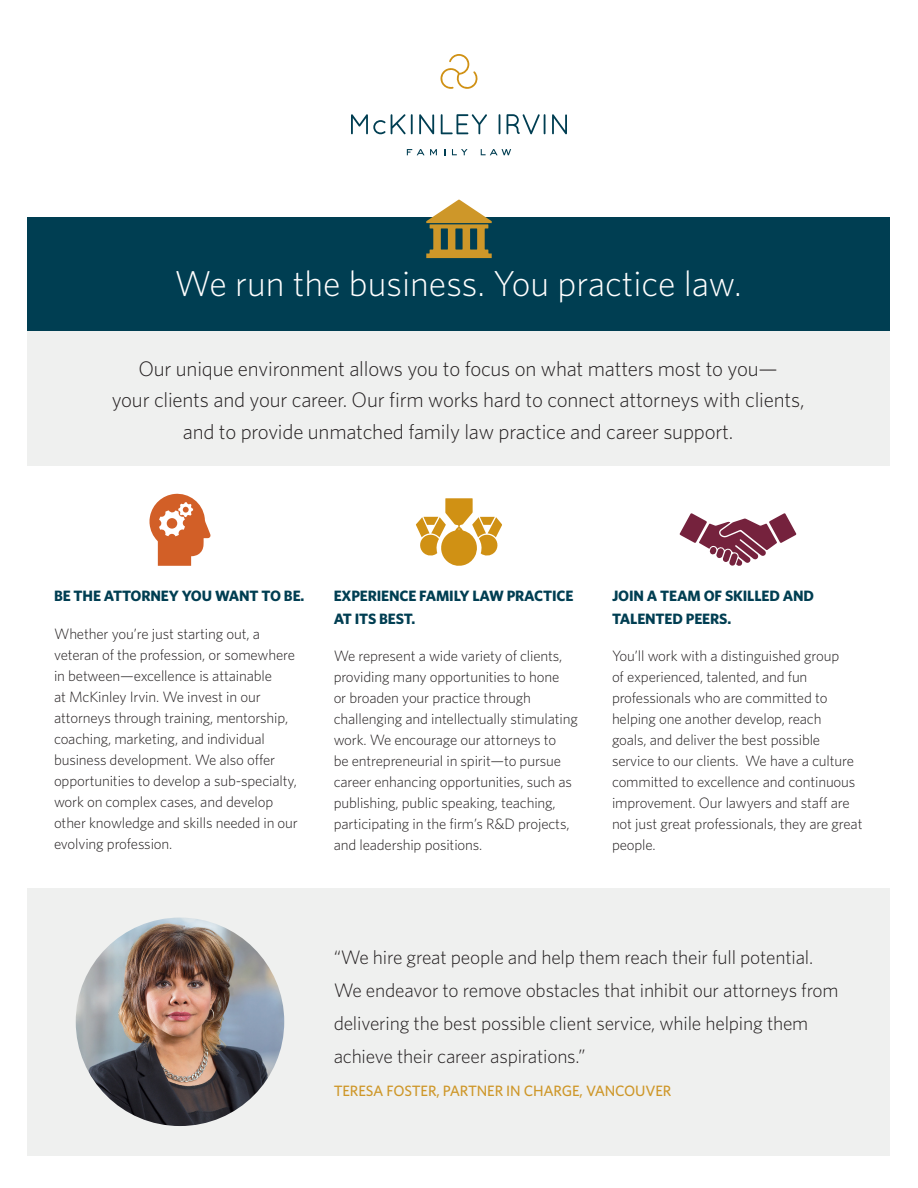
<style>
.page{position:relative;width:918px;height:1188px;background:#fff}
.page>*{position:absolute;margin:0;border:0;box-sizing:border-box;transform-origin:0 0}
.t1{font:300 36px "Whitney";color:#fff}
.t2{font:300 21px/31.5px "Whitney";letter-spacing:-.01em;color:#231f20;text-align:center}
.t3{font:300 19.5px/33px "Whitney";letter-spacing:-.01em;color:#231f20}
.t4{font:300 15px/21px "Whitney";letter-spacing:-.01em;color:#231f20}
.t5{font:700 15px/22.5px "Whitney";letter-spacing:-.01em;color:#003e52}
.t6{font:500 15px "Whitney";letter-spacing:-.01em;color:#ce9729}
</style>
<div class="page">
<svg style="left:351px;top:114px;width:55px;height:20px"></svg>
<hr style="left:411px;top:114px;width:2px;height:20px;background:#003e52">
<svg style="left:419px;top:114px;width:15px;height:20px"></svg>
<svg style="left:441px;top:114px;width:46px;height:20px"></svg>
<svg style="left:499px;top:114px;width:1px;height:20px"></svg>
<svg style="left:507px;top:114px;width:33px;height:20px"></svg>
<hr style="left:544px;top:114px;width:2px;height:20px;background:#003e52">
<svg style="left:552px;top:114px;width:15px;height:20px"></svg>
<svg style="left:407px;top:149px;width:30px;height:6px"></svg>
<svg style="left:452px;top:149px;width:16px;height:6px"></svg>
<svg style="left:481px;top:149px;width:30px;height:6px"></svg>
<svg style="left:440px;top:54px;width:38px;height:35px"></svg>
<svg style="left:150px;top:493px;width:61px;height:73px"></svg>
<svg style="left:416px;top:498px;width:86px;height:68px"></svg>
<svg style="left:680px;top:513px;width:116px;height:53px"></svg>
<div style="left:27px;top:331px;width:862px;height:135px;background:#eff0ef"></div>
<div style="left:27px;top:888px;width:862px;height:268px;background:#eff0ef"></div>
<img style="left:76px;top:918px;width:208px;height:208px;border-radius:104px">
<div style="left:27px;top:218px;width:862px;height:113px;background:#003e52"></div>
<svg style="left:426px;top:199px;width:66px;height:59px"></svg>
<p class="t1" style="left:175px;top:260px;width:569px">We run the business. You practice law.</p>
<p class="t2" style="left:112px;top:352px;width:694px">Our unique environment allows you to focus on what matters most to you—<br>your clients and your career. Our firm works hard to connect attorneys with clients, and to provide unmatched family law practice and career support.</p>
<p class="t5" style="left:54px;top:584px;width:252px">BE THE ATTORNEY YOU WANT TO BE.</p>
<p class="t4" style="left:54px;top:623px;width:245px">Whether you’re just starting out, a veteran of the profession, or somewhere in between—excellence is attainable<br>at McKinley Irvin. We invest in our attorneys through training, mentorship, coaching, marketing, and individual business development. We also offer opportunities to develop a sub-specialty, work on complex cases, and develop other knowledge and skills needed in our evolving profession.</p>
<p class="t5" style="left:334px;top:584px;width:241px">EXPERIENCE FAMILY LAW PRACTICE<br>AT ITS BEST.</p>
<p class="t4" style="left:334px;top:645px;width:246px">We represent a wide variety of clients, providing many opportunities to hone<br>or broaden your practice through challenging and intellectually stimulating work. We encourage our attorneys to<br>be entrepreneurial in spirit—to pursue career enhancing opportunities, such as publishing, public speaking, teaching, participating in the firm’s R&amp;D projects, and leadership positions.</p>
<p class="t5" style="left:612px;top:584px;width:204px">JOIN A TEAM OF SKILLED AND<br>TALENTED PEERS.</p>
<p class="t4" style="left:612px;top:645px;width:252px">You’ll work with a distinguished group<br>of experienced, talented, and fun professionals who are committed to helping one another develop, reach<br>goals, and deliver the best possible service to our clients. We have a culture committed to excellence and continuous improvement. Our lawyers and staff are not just great professionals, they are great people.</p>
<p class="t3" style="left:334px;top:940px;width:506px">“We hire great people and help them reach their full potential.<br>We endeavor to remove obstacles that inhibit our attorneys from delivering the best possible client service, while helping them achieve their career aspirations.”</p>
<p class="t6" style="left:334px;top:1080px;width:339px">TERESA FOSTER, PARTNER IN CHARGE, VANCOUVER</p>
</div>
